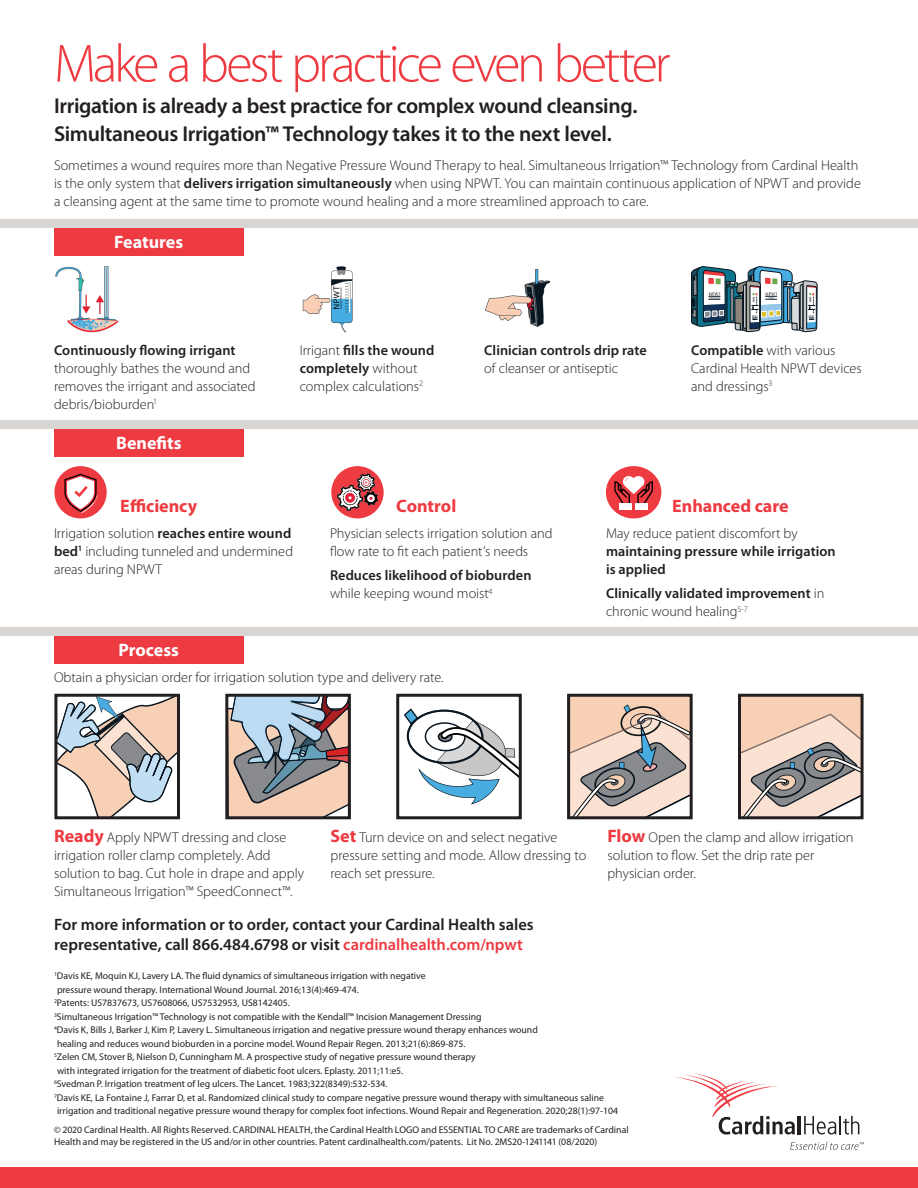
<style>
.page{position:relative;width:918px;height:1188px;background:#fff}
.page>*{position:absolute;margin:0;border:0;box-sizing:border-box;transform-origin:0 0}
.Subhead_grey{font:300 54px "Myriad Pro";letter-spacing:-.06em;color:#ee3a41}
.Subhead_grey-2{font:600 21.6px/27.8px "Myriad Pro";letter-spacing:-.015em;color:#231f20}
.t1{font:700 18px "Myriad Pro";color:#ee3a41}
.t2{font:700 18px "Myriad Pro";color:#fff}
.Body_-large{font:600 16.5px/19.5px "Myriad Pro";color:#231f20}
.Body_-large-2{font:300 14.25px/18px "Myriad Pro";color:#231f20}
.t3{font:600 14.25px/18px "Myriad Pro";letter-spacing:.005em;color:#231f20}
.t4{font:9.75px/13.5px "Myriad Pro";color:#231f20}
.s1{font-weight:600}
.s2{font-weight:300}
.s3{font-weight:700;font-size:18px;color:#ee3a41}
.s4{color:#ee3a41}
</style>
<div class="page">
<div style="left:0;top:1167px;width:918px;height:21px;background:#ee3a41"></div>
<svg style="left:790px;top:1142px;width:74px;height:8px"></svg>
<hr style="left:798px;top:1116px;width:3px;height:18px;background:#231f20">
<svg style="left:674px;top:1073px;width:121px;height:62px"></svg>
<svg style="left:804px;top:1116px;width:55px;height:18px"></svg>
<svg style="left:229px;top:698px;width:118px;height:117px;background:#b1a9a8"></svg>
<div style="left:225px;top:694px;width:126px;height:125px;border:3px solid #231f20"></div>
<svg style="left:742px;top:698px;width:118px;height:117px;background:#d2bdb0"></svg>
<div style="left:738px;top:694px;width:126px;height:125px;border:3px solid #231f20"></div>
<svg style="left:404px;top:709px;width:114px;height:95px"></svg>
<div style="left:396px;top:694px;width:126px;height:125px;border:3px solid #231f20"></div>
<svg style="left:571px;top:698px;width:118px;height:117px;background:#cbb9ae"></svg>
<div style="left:567px;top:694px;width:126px;height:125px;border:3px solid #231f20"></div>
<svg style="left:58px;top:698px;width:118px;height:117px"></svg>
<div style="left:54px;top:694px;width:126px;height:125px;border:3px solid #231f20"></div>
<div style="left:54px;top:227px;width:190px;height:28px;background:#ee3a41"></div>
<div style="left:54px;top:429px;width:190px;height:28px;background:#ee3a41"></div>
<div style="left:54px;top:635px;width:190px;height:28px;background:#ee3a41"></div>
<div style="left:0;top:219px;width:918px;height:8px;background:#d8d5d3"></div>
<div style="left:0;top:420px;width:918px;height:9px;background:#d8d5d3"></div>
<div style="left:0;top:627px;width:918px;height:8px;background:#d8d5d3"></div>
<div style="left:606px;top:466px;width:55px;height:52px;background:#ee3a41;border-radius:50%"></div>
<div style="left:635px;top:503px;width:12px;height:7px;background:#fff"></div>
<div style="left:620px;top:503px;width:12px;height:7px;background:#fff"></div>
<svg style="left:614px;top:476px;width:39px;height:27px"></svg>
<div style="left:54px;top:466px;width:53px;height:52px;background:#ee3a41;border-radius:50%"></div>
<svg style="left:64px;top:474px;width:34px;height:39px"></svg>
<div style="left:331px;top:466px;width:53px;height:52px;background:#ee3a41;border-radius:50%"></div>
<svg style="left:337px;top:473px;width:41px;height:38px"></svg>
<img style="left:55px;top:266px;width:64px;height:66px">
<img style="left:302px;top:266px;width:51px;height:66px">
<img style="left:485px;top:269px;width:66px;height:58px">
<svg style="left:691px;top:266px;width:127px;height:66px"></svg>
<p class="Subhead_grey" style="left:54px;top:34px;width:618px">Make a best practice even better</p>
<p class="Subhead_grey-2" style="left:54px;top:92px;width:585px">Irrigation is already a best practice for complex wound cleansing.<br>Simultaneous Irrigation™ Technology takes it to the next level.</p>
<p class="Body_-large-2" style="left:54px;top:157px;width:808px">Sometimes a wound requires more than Negative Pressure Wound Therapy to heal. Simultaneous Irrigation™ Technology from Cardinal Health is the only system that <span class="s1">delivers irrigation simultaneously</span> when using NPWT. You can maintain continuous application of NPWT and provide a cleansing agent at the same time to promote wound healing and a more streamlined approach to care.</p>
<p class="t2" style="left:114px;top:232px;width:70px">Features</p>
<p class="Body_-large-2" style="left:54px;top:342px;width:203px"><span class="s1">Continuously flowing irrigant </span>thoroughly bathes the wound and removes the irrigant and associated debris/bioburden<sup>1</sup></p>
<p class="Body_-large-2" style="left:691px;top:342px;width:172px"><span class="s1">Compatible</span> with various<br>Cardinal Health NPWT devices and dressings<sup>3</sup></p>
<p class="Body_-large-2" style="left:300px;top:342px;width:136px">Irrigant <span class="s1">fills the wound completely</span> without complex calculations<sup>2</sup></p>
<p class="t3" style="left:484px;top:341px;width:164px">Clinician controls drip rate <span class="s2">of cleanser or antiseptic</span></p>
<p class="t2" style="left:116px;top:433px;width:67px">Benefits</p>
<p class="t1" style="left:120px;top:495px;width:78px">Efficiency</p>
<p class="t1" style="left:396px;top:495px;width:62px">Control</p>
<p class="t1" style="left:672px;top:495px;width:118px">Enhanced care</p>
<p class="Body_-large-2" style="left:54px;top:524px;width:241px">Irrigation solution <span class="s1">reaches entire wound bed</span><sup>1</sup> including tunneled and undermined areas during NPWT</p>
<p class="Body_-large-2" style="left:330px;top:524px;width:224px">Physician selects irrigation solution and flow rate to fit each patient’s needs</p>
<p class="t3" style="left:330px;top:566px;width:203px">Reduces likelihood of bioburden <span class="s2">while keeping wound moist</span><sup>4</sup></p>
<p class="t2" style="left:119px;top:640px;width:62px">Process</p>
<p class="Body_-large-2" style="left:54px;top:669px;width:391px">Obtain a physician order for irrigation solution type and delivery rate.</p>
<p class="t3" style="left:606px;top:523px;width:231px"><span class="s2">May reduce patient discomfort by </span>maintaining pressure while irrigation is applied</p>
<p class="t3" style="left:606px;top:584px;width:220px">Clinically validated improvement <span class="s2">in chronic wound healing</span><sup>5-7</sup></p>
<p class="Body_-large-2" style="left:54px;top:829px;width:252px"><span class="s3">Ready</span> Apply NPWT dressing and close irrigation roller clamp completely. Add solution to bag. Cut hole in drape and apply Simultaneous Irrigation™ SpeedConnect™.</p>
<p class="Body_-large-2" style="left:330px;top:829px;width:257px"><span class="s3">Set</span> Turn device on and select negative pressure setting and mode. Allow dressing to reach set pressure.</p>
<p class="Body_-large" style="left:54px;top:914px;width:481px">For more information or to order, contact your Cardinal Health sales representative, call 866.484.6798 or visit <span class="s4">cardinalhealth.com/npwt</span></p>
<p class="Body_-large-2" style="left:607px;top:829px;width:248px"><span class="s3">Flow</span> Open the clamp and allow irrigation solution to flow. Set the drip rate per physician order.</p>
<p class="t4" style="left:57px;top:970px;width:370px;text-indent:-3px"><sup>1</sup>Davis KE, Moquin KJ, Lavery LA. The fluid dynamics of simultaneous irrigation with negative pressure wound therapy. International Wound Journal. 2016;13(4):469-474.</p>
<p class="t4" style="left:54px;top:997px;width:237px"><sup>2</sup>Patents: US7837673, US7608066, US7532953, US8142405.</p>
<p class="t4" style="left:54px;top:1010px;width:429px"><sup>3</sup>Simultaneous Irrigation™ Technology is not compatible with the Kendall™ Incision Management Dressing</p>
<p class="t4" style="left:57px;top:1024px;width:482px;text-indent:-3px"><sup>4</sup>Davis K, Bills J, Barker J, Kim P, Lavery L. Simultaneous irrigation and negative pressure wound therapy enhances wound healing and reduces wound bioburden in a porcine model. Wound Repair Regen. 2013;21(6):869-875.</p>
<p class="t4" style="left:57px;top:1051px;width:420px;text-indent:-3px"><sup>5</sup>Zelen CM, Stover B, Nielson D, Cunningham M. A prospective study of negative pressure wound therapy with integrated irrigation for the treatment of diabetic foot ulcers. Eplasty. 2011;11:e5.</p>
<p class="t4" style="left:54px;top:1078px;width:335px"><sup>6</sup>Svedman P. Irrigation treatment of leg ulcers. The Lancet. 1983;322(8349):532-534.</p>
<p class="t4" style="left:57px;top:1091px;width:563px;text-indent:-3px"><sup>7</sup>Davis KE, La Fontaine J, Farrar D, et al. Randomized clinical study to compare negative pressure wound therapy with simultaneous saline irrigation and traditional negative pressure wound therapy for complex foot infections. Wound Repair and Regeneration. 2020;28(1):97-104</p>
<p class="t4" style="left:54px;top:1124px;width:576px;line-height:12px">© 2020 Cardinal Health. All Rights Reserved. CARDINAL HEALTH, the Cardinal Health LOGO and ESSENTIAL TO CARE are trademarks of Cardinal<br>Health and may be registered in the US and/or in other countries. Patent cardinalhealth.com/patents. Lit No. 2MS20-1241141 (08/2020)</p>
</div>
